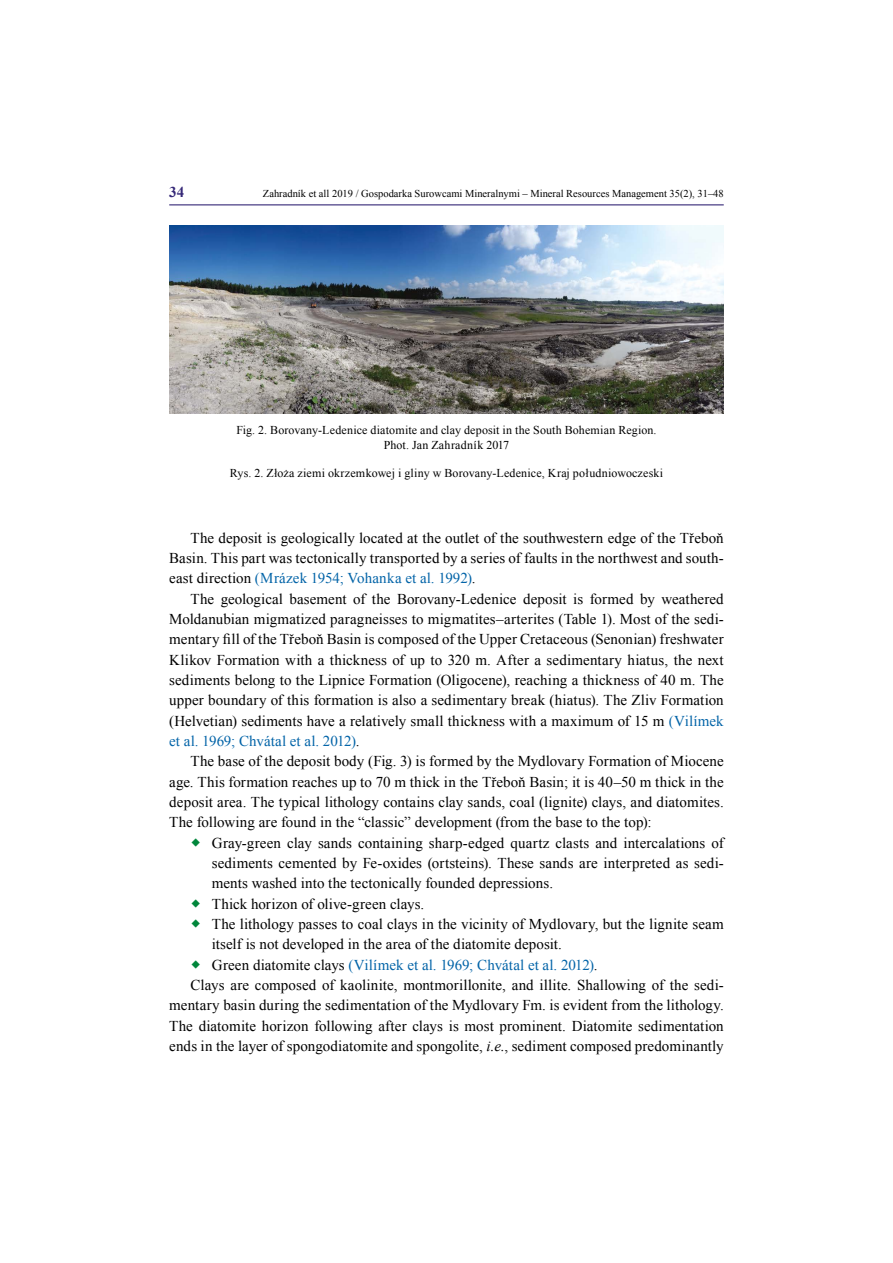
<style>
.page{position:relative;width:893px;height:1263px;background:#fff}
.page>*{position:absolute;margin:0;border:0;box-sizing:border-box;transform-origin:0 0}
.t1{font:15px/20.4px "Times New Roman";letter-spacing:.005em;color:#000;text-align:justify}
.t2{font:15px "Times New Roman";color:#0364a8}
.t3{font:700 15px "Times New Roman";color:#362978}
.t4{font:12px/15px "Times New Roman";letter-spacing:.01em;color:#000;text-align:center}
.t5{font:10.5px "Times New Roman";color:#000}
.s1{color:#0364a8}
.s2{color:#000}
.s3{font-style:italic}
</style>
<div class="page">
<hr style="left:169px;top:204px;width:555px;height:1px;background:#362978">
<img style="left:170px;top:225px;width:553px;height:188px">
<p class="t3" style="left:169px;top:182px;width:16px">34</p>
<p class="t5" style="left:263px;top:186px;width:462px">Zahradník et all 2019 / Gospodarka Surowcami Mineralnymi – Mineral Resources Management 35(2), 31–48</p>
<p class="t4" style="left:236px;top:423px;width:422px">Fig. 2. Borovany-Ledenice diatomite and clay deposit in the South Bohemian Region.<br>Phot. Jan Zahradník 2017</p>
<p class="t4" style="left:230px;top:465px;width:435px">Rys. 2. Złoża ziemi okrzemkowej i gliny w Borovany-Ledenice, Kraj południowoczeski</p>
<p class="t1" style="left:169px;top:527px;width:556px;text-indent:21px">The deposit is geologically located at the outlet of the southwestern edge of the Třeboň Basin. This part was tectonically transported by a series of faults in the northwest and south&shy;east direction <span class="s1">(Mrázek 1954; Vohanka et al. 1992)</span>.</p>
<p class="t1" style="left:169px;top:588px;width:556px;text-indent:21px">The geological basement of the Borovany-Ledenice deposit is formed by weathered Moldanubian migmatized paragneisses to migmatites–arterites (Table 1). Most of the sedi&shy;mentary fill of the Třeboň Basin is composed of the Upper Cretaceous (Senonian) freshwater Klikov Formation with a thickness of up to 320 m. After a sedimentary hiatus, the next sediments belong to the Lipnice Formation (Oligocene), reaching a thickness of 40 m. The upper boundary of this formation is also a sedimentary break (hiatus). The Zliv Formation (Helvetian) sediments have a relatively small thickness with a maximum of 15 m <span class="s1">(Vilímek et al. 1969; Chvátal et al. 2012)</span>.</p>
<p class="t1" style="left:169px;top:751px;width:556px;text-indent:21px">The base of the deposit body (Fig. 3) is formed by the Mydlovary Formation of Miocene age. This formation reaches up to 70 m thick in the Třeboň Basin; it is 40–50 m thick in the deposit area. The typical lithology contains clay sands, coal (lignite) clays, and diatomites.<br>The following are found in the “classic” development (from the base to the top):</p>
<p class="t1" style="left:212px;top:832px;width:513px">Gray-green clay sands containing sharp-edged quartz clasts and intercalations of</p>
<p class="t1" style="left:212px;top:852px;width:513px">sediments cemented by Fe-oxides (ortsteins). These sands are interpreted as sedi-</p>
<p class="t1" style="left:212px;top:873px;width:343px">ments washed into the tectonically founded depressions.</p>
<p class="t1" style="left:212px;top:893px;width:214px">Thick horizon of olive-green clays.</p>
<p class="t1" style="left:212px;top:913px;width:513px">The lithology passes to coal clays in the vicinity of Mydlovary, but the lignite seam</p>
<p class="t1" style="left:212px;top:934px;width:352px">itself is not developed in the area of the diatomite deposit.</p>
<p class="t2" style="left:212px;top:954px;width:387px"><span class="s2">Green diatomite clays</span> (Vilímek et al. 1969; Chvátal et al. 2012)<span class="s2">.</span></p>
<p class="t1" style="left:191px;top:974px;width:535px">Clays are composed of kaolinite, montmorillonite, and illite. Shallowing of the sedi-</p>
<p class="t1" style="left:169px;top:995px;width:556px">mentary basin during the sedimentation of the Mydlovary Fm. is evident from the lithology.</p>
<p class="t1" style="left:169px;top:1015px;width:556px">The diatomite horizon following after clays is most prominent. Diatomite sedimentation</p>
<p class="t1" style="left:169px;top:1035px;width:556px">ends in the layer of spongodiatomite and spongolite, <span class="s3">i.e.</span>, sediment composed predominantly</p>
</div>
